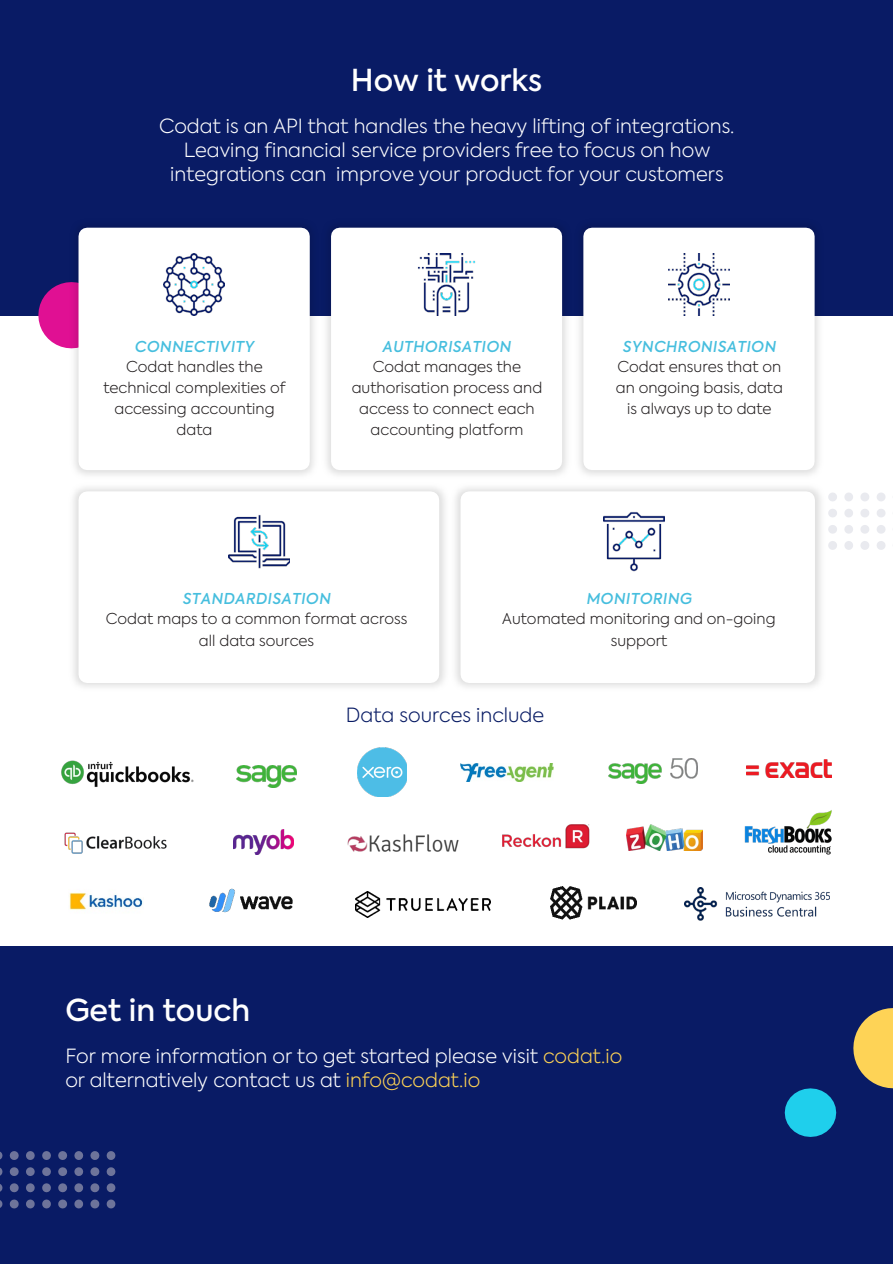
<style>
.page{position:relative;width:893px;height:1264px;background:#fff}
.page>*{position:absolute;margin:0;border:0;box-sizing:border-box;transform-origin:0 0}
.t1{font:500 30px "Axiforma";color:#fff}
.t2{font:300 19.5px/24.2px "Axiforma";color:#fff}
.t3{font:300 19.5px "Axiforma";color:#081b64}
.t4{font:300 15px/21px "Axiforma";color:#231f20;text-align:center}
.t5{font:italic 500 15px "Axiforma";letter-spacing:.025em;color:#46bede}
.s1{color:#fdd255}
</style>
<div class="page">
<div style="left:0;top:946px;width:892px;height:317px;background:#091b65"></div>
<div style="left:0;top:0;width:892px;height:315px;background:#091b65"></div>
<svg style="left:38px;top:282px;width:27px;height:66px"></svg>
<svg style="left:829px;top:492px;width:8px;height:9px"></svg>
<svg style="left:829px;top:509px;width:8px;height:8px"></svg>
<svg style="left:829px;top:525px;width:8px;height:8px"></svg>
<svg style="left:829px;top:541px;width:8px;height:9px"></svg>
<svg style="left:860px;top:493px;width:9px;height:8px"></svg>
<svg style="left:860px;top:509px;width:9px;height:8px"></svg>
<svg style="left:860px;top:525px;width:9px;height:8px"></svg>
<svg style="left:860px;top:541px;width:9px;height:9px"></svg>
<svg style="left:844px;top:493px;width:9px;height:8px"></svg>
<svg style="left:844px;top:509px;width:9px;height:8px"></svg>
<svg style="left:844px;top:525px;width:9px;height:8px"></svg>
<svg style="left:844px;top:541px;width:9px;height:9px"></svg>
<svg style="left:877px;top:493px;width:8px;height:8px"></svg>
<svg style="left:877px;top:509px;width:8px;height:8px"></svg>
<svg style="left:877px;top:525px;width:8px;height:8px"></svg>
<svg style="left:877px;top:541px;width:8px;height:9px"></svg>
<svg style="left:42px;top:1151px;width:9px;height:8px"></svg>
<svg style="left:42px;top:1167px;width:9px;height:8px"></svg>
<svg style="left:42px;top:1183px;width:9px;height:8px"></svg>
<svg style="left:42px;top:1199px;width:9px;height:9px"></svg>
<svg style="left:74px;top:1151px;width:9px;height:8px"></svg>
<svg style="left:74px;top:1167px;width:9px;height:8px"></svg>
<svg style="left:74px;top:1183px;width:9px;height:8px"></svg>
<svg style="left:74px;top:1199px;width:9px;height:9px"></svg>
<svg style="left:58px;top:1151px;width:9px;height:8px"></svg>
<svg style="left:58px;top:1167px;width:9px;height:8px"></svg>
<svg style="left:58px;top:1183px;width:9px;height:8px"></svg>
<svg style="left:58px;top:1199px;width:9px;height:9px"></svg>
<svg style="left:90px;top:1151px;width:9px;height:8px"></svg>
<svg style="left:90px;top:1167px;width:9px;height:8px"></svg>
<svg style="left:90px;top:1183px;width:9px;height:8px"></svg>
<svg style="left:90px;top:1199px;width:9px;height:9px"></svg>
<svg style="left:107px;top:1151px;width:8px;height:8px"></svg>
<svg style="left:107px;top:1167px;width:8px;height:8px"></svg>
<svg style="left:107px;top:1183px;width:8px;height:8px"></svg>
<svg style="left:107px;top:1199px;width:8px;height:9px"></svg>
<svg style="left:0;top:1151px;width:2px;height:8px"></svg>
<svg style="left:0;top:1168px;width:2px;height:7px"></svg>
<svg style="left:0;top:1184px;width:2px;height:7px"></svg>
<svg style="left:0;top:1200px;width:2px;height:7px"></svg>
<svg style="left:10px;top:1151px;width:9px;height:8px"></svg>
<svg style="left:10px;top:1167px;width:9px;height:8px"></svg>
<svg style="left:10px;top:1183px;width:9px;height:8px"></svg>
<svg style="left:10px;top:1199px;width:9px;height:9px"></svg>
<svg style="left:26px;top:1151px;width:9px;height:8px"></svg>
<svg style="left:26px;top:1167px;width:9px;height:8px"></svg>
<svg style="left:26px;top:1183px;width:9px;height:8px"></svg>
<svg style="left:26px;top:1199px;width:9px;height:9px"></svg>
<svg style="left:853px;top:1008px;width:39px;height:79px"></svg>
<svg style="left:784px;top:1088px;width:52px;height:48px"></svg>
<img style="left:65px;top:227px;width:253px;height:248px">
<svg style="left:78px;top:228px;width:232px;height:242px"></svg>
<img style="left:163px;top:254px;width:62px;height:61px">
<img style="left:318px;top:227px;width:252px;height:248px">
<svg style="left:331px;top:228px;width:231px;height:242px"></svg>
<img style="left:416px;top:254px;width:61px;height:61px">
<img style="left:570px;top:227px;width:257px;height:248px">
<svg style="left:583px;top:228px;width:231px;height:242px"></svg>
<img style="left:668px;top:254px;width:61px;height:61px">
<img style="left:229px;top:510px;width:60px;height:62px">
<img style="left:603px;top:510px;width:61px;height:62px">
<img style="left:61px;top:760px;width:133px;height:27px">
<img style="left:357px;top:747px;width:49px;height:49px">
<img style="left:236px;top:765px;width:60px;height:22px">
<img style="left:746px;top:759px;width:85px;height:18px">
<img style="left:608px;top:758px;width:89px;height:25px">
<img style="left:460px;top:763px;width:93px;height:18px">
<img style="left:64px;top:832px;width:103px;height:22px">
<img style="left:233px;top:829px;width:60px;height:25px">
<img style="left:347px;top:834px;width:112px;height:18px">
<img style="left:502px;top:824px;width:88px;height:25px">
<img style="left:627px;top:824px;width:75px;height:26px">
<img style="left:744px;top:810px;width:88px;height:45px">
<img style="left:69px;top:892px;width:74px;height:18px">
<img style="left:209px;top:888px;width:84px;height:25px">
<img style="left:355px;top:891px;width:135px;height:26px">
<img style="left:550px;top:886px;width:86px;height:33px">
<img style="left:684px;top:887px;width:145px;height:34px">
<p class="t1" style="left:351px;top:60px;width:193px">How it works</p>
<p class="t2" style="left:159px;top:114px;width:577px;text-align:center">Codat is an API that handles the heavy lifting of integrations.<br>Leaving financial service providers free to focus on how integrations can improve your product for your customers</p>
<p class="t5" style="left:135px;top:336px;width:121px">CONNECTIVITY</p>
<p class="t4" style="left:103px;top:356px;width:184px">Codat handles the technical complexities of accessing accounting data</p>
<p class="t5" style="left:382px;top:336px;width:130px">AUTHORISATION</p>
<p class="t4" style="left:351px;top:356px;width:192px">Codat manages the authorisation process and access to connect each accounting platform</p>
<p class="t5" style="left:622px;top:336px;width:155px">SYNCHRONISATION</p>
<p class="t4" style="left:615px;top:356px;width:169px">Codat ensures that on an ongoing basis, data is always up to date</p>
<p class="t5" style="left:183px;top:589px;width:149px">STANDARDISATION</p>
<p class="t4" style="left:106px;top:608px;width:303px">Codat maps to a common format across all data sources</p>
<p class="t5" style="left:586px;top:589px;width:107px">MONITORING</p>
<p class="t4" style="left:502px;top:608px;width:275px">Automated monitoring and on-going support</p>
<p class="t3" style="left:346px;top:702px;width:200px">Data sources include</p>
<p class="t1" style="left:65px;top:990px;width:186px">Get in touch</p>
<p class="t2" style="left:65px;top:1043px;width:558px">For more information or to get started please visit <span class="s1">codat.io </span>or alternatively contact us at <span class="s1">info@codat.io</span></p>
</div>
